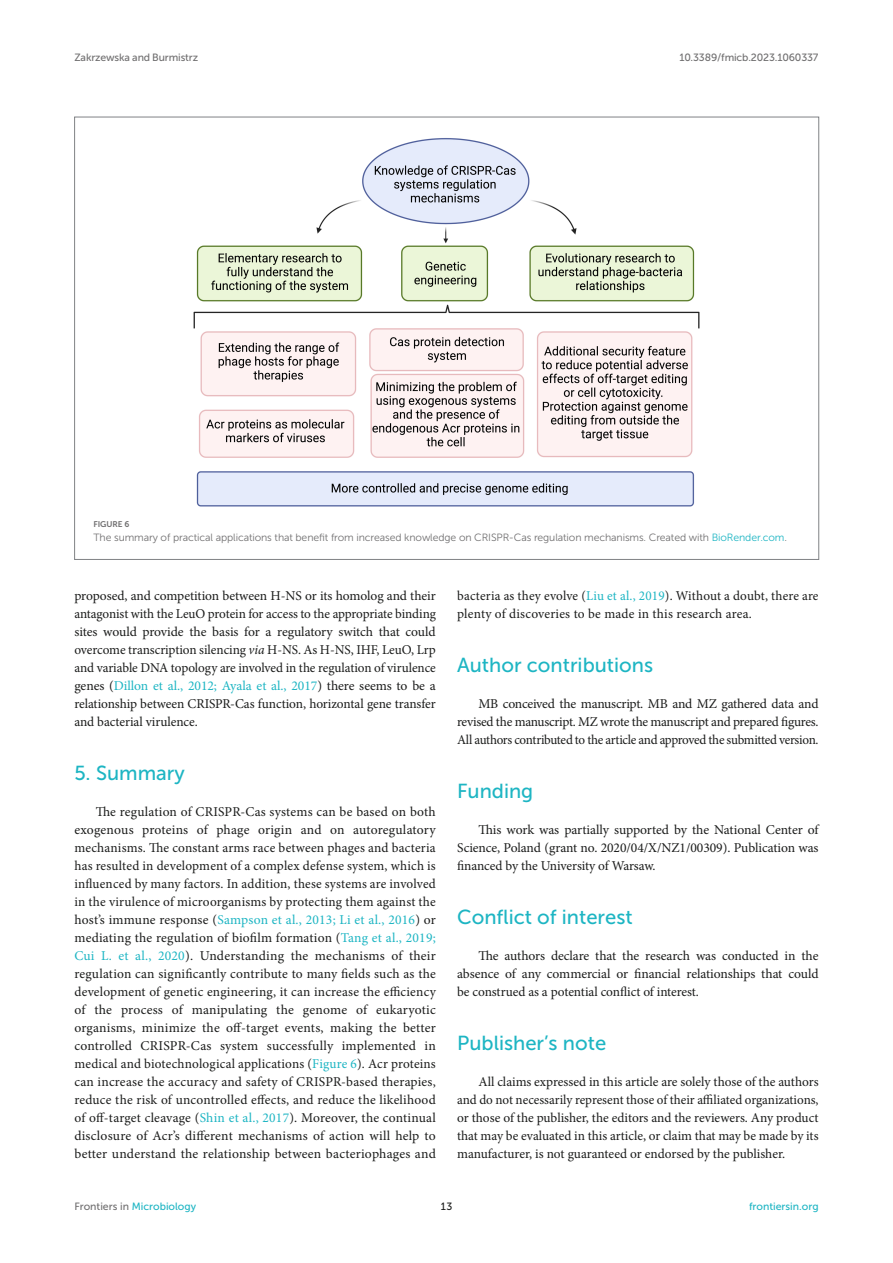
<style>
.page{position:relative;width:893px;height:1263px;background:#fff}
.page>*{position:absolute;margin:0;border:0;box-sizing:border-box;transform-origin:0 0}
.HEAD_1{font:20.25px "Museo Sans 500";color:#1db5c3}
.TEXT_FLUSH{font:13.5px/18px "Minion Pro";color:#1b1c1b;text-align:justify}
.TEXT{font:13.5px/18px "Minion Pro";letter-spacing:-.005em;color:#1b1c1b;text-align:justify}
.FIG_LEG{font:10.5px "Museo Sans 300";letter-spacing:-.01em;color:#706f70}
.t1{font:10.5px "Museo Sans 500";letter-spacing:-.015em;color:#706f70}
.t2{font:10.5px "Museo Sans 500";color:#1db5c3}
.t3{font:10.5px "Museo Sans 500";color:#1b1c1b}
.FIG_HD{font:8.25px "Museo Sans 700";letter-spacing:-.01em;color:#706f70}
.s1{color:#1db5c3}
.s2{font-style:italic}
.s3{color:#706f70}
</style>
<div class="page">
<img style="left:193px;top:138px;width:507px;height:369px">
<p class="t1" style="left:74px;top:51px;width:125px">Zakrzewska and Burmistrz</p>
<p class="t1" style="left:679px;top:51px;width:141px">10.3389/fmicb.2023.1060337</p>
<p class="FIG_HD" style="left:94px;top:520px;width:37px">FIGURE 6</p>
<p class="FIG_LEG" style="left:94px;top:531px;width:695px">The summary of practical applications that benefit from increased knowledge on CRISPR-Cas regulation mechanisms. Created with <span class="s1">BioRender.com</span>.</p>
<p class="TEXT" style="left:74px;top:587px;width:363px">proposed, and competition between H-NS or its homolog and their antagonist with the LeuO protein for access to the appropriate binding sites would provide the basis for a regulatory switch that could overcome transcription silencing <span class="s2">via</span> H-NS. As H-NS, IHF, LeuO, Lrp and variable DNA topology are involved in the regulation of virulence genes (<span class="s1">Dillon et al., 2012; Ayala et al., 2017</span>) there seems to be a relationship between CRISPR-Cas function, horizontal gene transfer and bacterial virulence.</p>
<p class="HEAD_1" style="left:74px;top:762px;width:112px">5. Summary</p>
<p class="TEXT_FLUSH" style="left:74px;top:803px;width:363px;text-indent:21px">The regulation of CRISPR-Cas systems can be based on both exogenous proteins of phage origin and on autoregulatory mechanisms. The constant arms race between phages and bacteria has resulted in development of a complex defense system, which is influenced by many factors. In addition, these systems are involved in the virulence of microorganisms by protecting them against the host’s immune response (<span class="s1">Sampson et al., 2013; Li et al., 2016</span>) or mediating the regulation of biofilm formation (<span class="s1">Tang et al., 2019; Cui L. et al., 2020</span>). Understanding the mechanisms of their regulation can significantly contribute to many fields such as the development of genetic engineering, it can increase the efficiency of the process of manipulating the genome of eukaryotic organisms, minimize the off-target events, making the better controlled CRISPR-Cas system successfully implemented in medical and biotechnological applications (<span class="s1">Figure 6</span>). Acr proteins can increase the accuracy and safety of CRISPR-based therapies, reduce the risk of uncontrolled effects, and reduce the likelihood of off-target cleavage (<span class="s1">Shin et al., 2017</span>). Moreover, the continual disclosure of Acr’s different mechanisms of action will help to better understand the relationship between bacteriophages and</p>
<p class="TEXT_FLUSH" style="left:457px;top:587px;width:363px">bacteria as they evolve (<span class="s1">Liu et al., 2019</span>). Without a doubt, there are plenty of discoveries to be made in this research area.</p>
<p class="HEAD_1" style="left:457px;top:654px;width:197px">Author contributions</p>
<p class="TEXT_FLUSH" style="left:457px;top:695px;width:363px;text-indent:21px">MB conceived the manuscript. MB and MZ gathered data and revised the manuscript. MZ wrote the manuscript and prepared figures.<br>All authors contributed to the article and approved the submitted version.</p>
<p class="HEAD_1" style="left:457px;top:780px;width:78px">Funding</p>
<p class="TEXT_FLUSH" style="left:457px;top:821px;width:363px;text-indent:21px">This work was partially supported by the National Center of Science, Poland (grant no. 2020/04/X/NZ1/00309). Publication was financed by the University of Warsaw.</p>
<p class="HEAD_1" style="left:457px;top:906px;width:177px">Conflict of interest</p>
<p class="TEXT_FLUSH" style="left:457px;top:947px;width:363px;text-indent:21px">The authors declare that the research was conducted in the absence of any commercial or financial relationships that could be construed as a potential conflict of interest.</p>
<p class="HEAD_1" style="left:457px;top:1032px;width:151px">Publisher’s note</p>
<p class="TEXT_FLUSH" style="left:457px;top:1073px;width:363px;text-indent:21px">All claims expressed in this article are solely those of the authors and do not necessarily represent those of their affiliated organizations, or those of the publisher, the editors and the reviewers. Any product that may be evaluated in this article, or claim that may be made by its manufacturer, is not guaranteed or endorsed by the publisher.</p>
<p class="t2" style="left:74px;top:1200px;width:123px"><span class="s3">Frontiers in</span> Microbiology</p>
<p class="t3" style="left:441px;top:1200px;width:13px">13</p>
<p class="t2" style="left:749px;top:1200px;width:71px">frontiersin.org</p>
</div>
